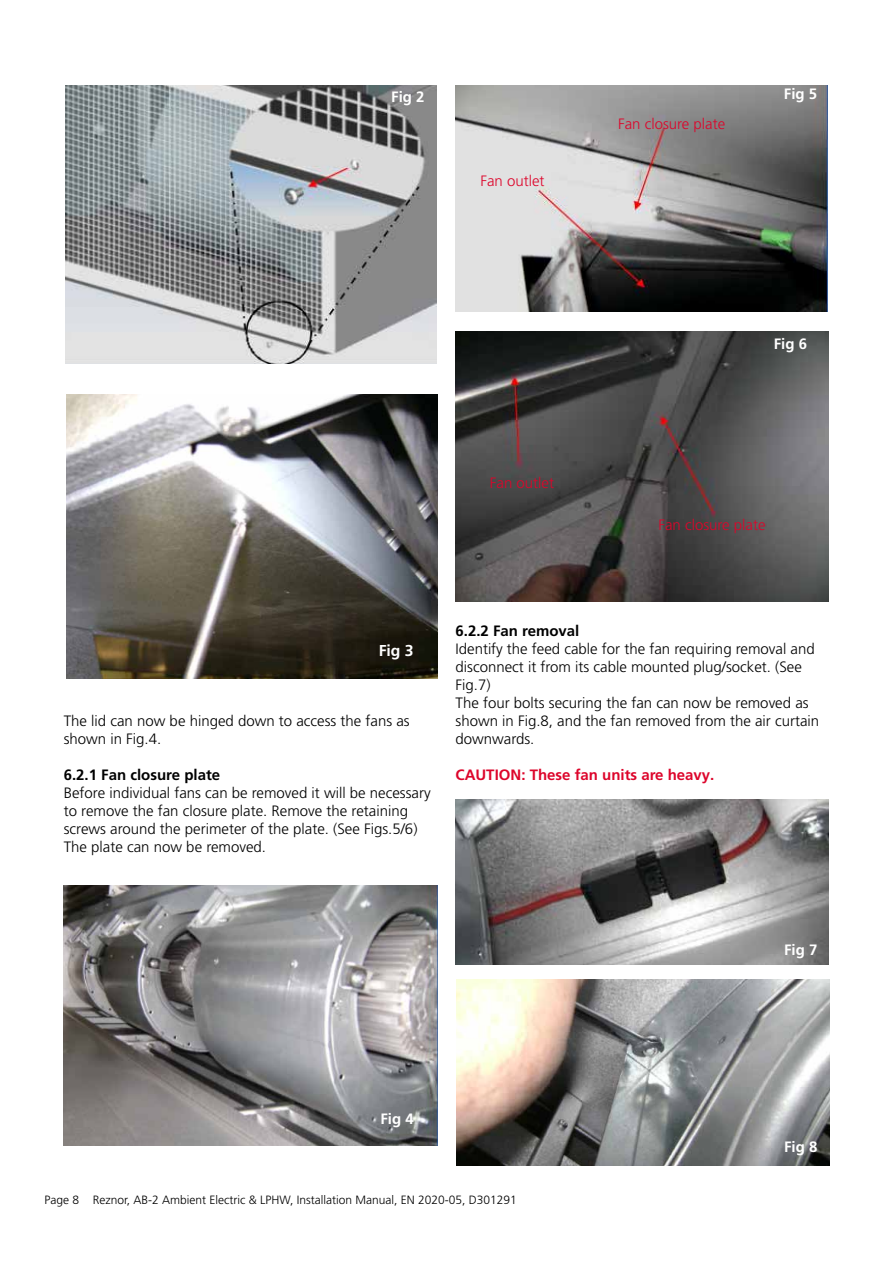
<style>
.page{position:relative;width:893px;height:1263px;background:#fff}
.page>*{position:absolute;margin:0;border:0;box-sizing:border-box;transform-origin:0 0}
.t1{font:700 15.75px "Frutiger LT Pro";color:#fff}
.t2{font:300 15px/18px "Frutiger LT Pro";color:#000}
.t3{font:300 15px "Frutiger LT Pro";color:#dd052b}
.t4{font:700 15px "Frutiger LT Pro";color:#000}
.t5{font:700 15px "Frutiger LT Pro";color:#dd052b}
.t6{font:700 15px "Frutiger LT Pro";color:#fff}
.t7{font:300 12px "Frutiger LT Pro";color:#000}
</style>
<div class="page">
<img style="left:66px;top:395px;width:371px;height:284px">
<img style="left:64px;top:885px;width:373px;height:260px">
<img style="left:455px;top:85px;width:373px;height:227px">
<img style="left:455px;top:332px;width:374px;height:270px">
<img style="left:456px;top:799px;width:373px;height:165px">
<img style="left:456px;top:979px;width:373px;height:186px">
<img style="left:65px;top:85px;width:371px;height:279px">
<p class="t6" style="left:391px;top:88px;width:35px">Fig 2</p>
<p class="t3" style="left:480px;top:172px;width:66px">Fan outlet</p>
<p class="t3" style="left:618px;top:116px;width:109px">Fan closure plate</p>
<p class="t6" style="left:784px;top:85px;width:35px">Fig 5</p>
<p class="t6" style="left:774px;top:335px;width:35px">Fig 6</p>
<p class="t3" style="left:490px;top:474px;width:66px">Fan outlet</p>
<p class="t3" style="left:658px;top:516px;width:109px">Fan closure plate</p>
<p class="t1" style="left:379px;top:641px;width:37px">Fig 3</p>
<p class="t2" style="left:64px;top:712px;width:347px">The lid can now be hinged down to access the fans as shown in Fig.4.</p>
<p class="t4" style="left:64px;top:766px;width:158px">6.2.1 Fan closure plate</p>
<p class="t2" style="left:64px;top:784px;width:368px">Before individual fans can be removed it will be necessary to remove the fan closure plate. Remove the retaining screws around the perimeter of the plate. (See Figs.5/6)<br>The plate can now be removed.</p>
<p class="t4" style="left:455px;top:622px;width:125px">6.2.2 Fan removal</p>
<p class="t2" style="left:455px;top:640px;width:365px">Identify the feed cable for the fan requiring removal and disconnect it from its cable mounted plug/socket. (See Fig.7)<br>The four bolts securing the fan can now be removed as shown in Fig.8, and the fan removed from the air curtain downwards.</p>
<p class="t5" style="left:455px;top:766px;width:260px">CAUTION: These fan units are heavy.</p>
<p class="t6" style="left:784px;top:940px;width:35px">Fig 7</p>
<p class="t6" style="left:380px;top:1110px;width:35px">Fig 4</p>
<p class="t6" style="left:784px;top:1137px;width:35px">Fig 8</p>
<p class="t7" style="left:45px;top:1193px;width:474px">Page 8 Reznor, AB-2 Ambient Electric &amp; LPHW, Installation Manual, EN 2020-05, D301291</p>
</div>
